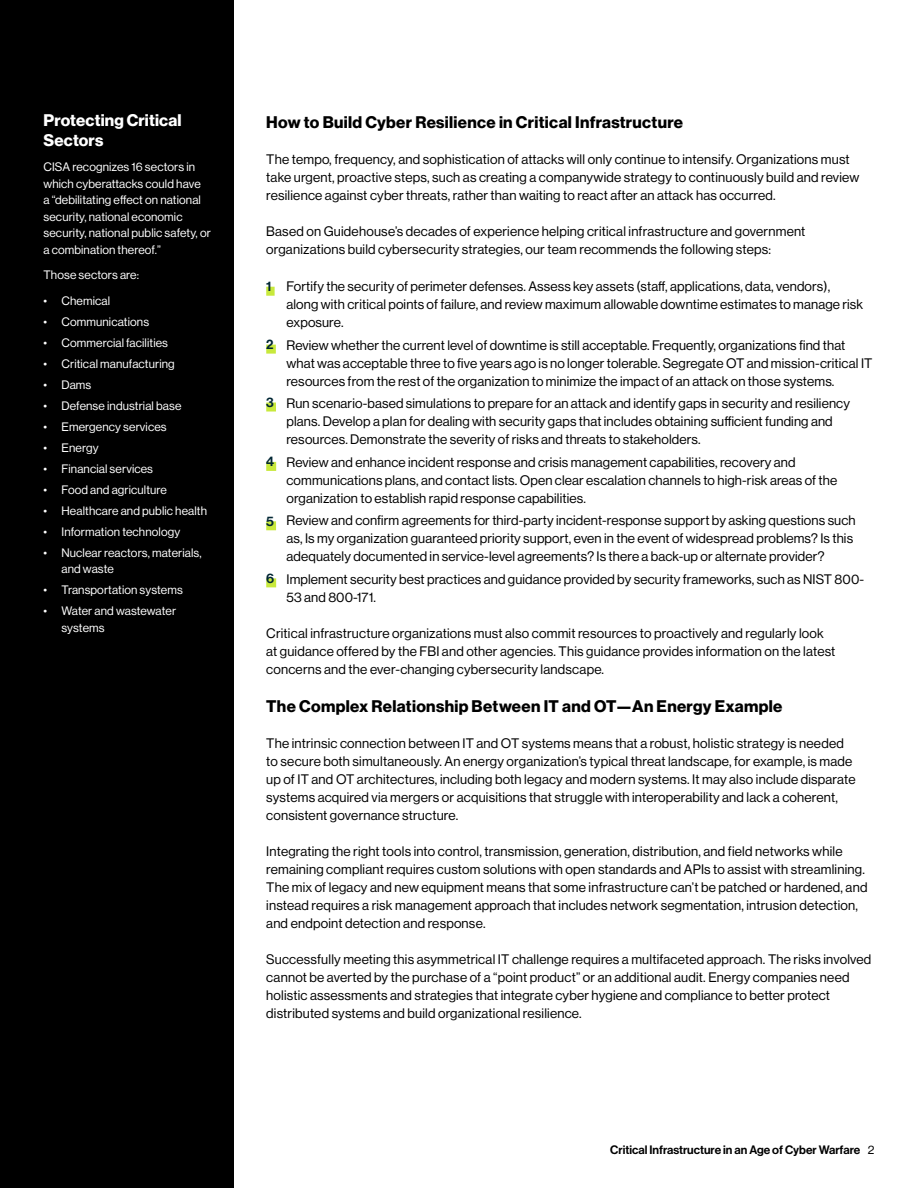
<style>
.page{position:relative;width:918px;height:1188px;background:#fff}
.page>*{position:absolute;margin:0;border:0;box-sizing:border-box;transform-origin:0 0}
.t1{font:16.5px "N Haas Grotesk DS Pro 75 Bd";letter-spacing:.02em;color:#000}
.t2{font:16.5px/19.8px "N Haas Grotesk DS Pro 75 Bd";letter-spacing:.01em;color:#fff}
.t3{font:13.5px/18px "N Haas Grotesk DS Pro 55 Rg";letter-spacing:.01em;color:#000}
.t4{font:13.5px "N Haas Grotesk DS Pro 65 Md";color:#002633}
.t5{font:12px/16.5px "N Haas Grotesk DS Pro 55 Rg";letter-spacing:.01em;color:#fff}
.t6{font:12px "N Haas Grotesk DS Pro 65 Md";color:#000}
.s1{font-family:"N Haas Grotesk DS Pro 55 Rg"}
</style>
<div class="page">
<div style="left:0;top:0;width:233px;height:1188px;background:#000"></div>
<div style="left:266px;top:287px;width:9px;height:9px;background:#c8e93c"></div>
<div style="left:266px;top:345px;width:10px;height:9px;background:#c8e93c"></div>
<div style="left:266px;top:403px;width:10px;height:9px;background:#c8e93c"></div>
<div style="left:266px;top:462px;width:10px;height:9px;background:#c8e93c"></div>
<div style="left:266px;top:521px;width:10px;height:9px;background:#c8e93c"></div>
<div style="left:266px;top:578px;width:10px;height:9px;background:#c8e93c"></div>
<p class="t2" style="left:44px;top:111px;width:140px">Protecting Critical<br>Sectors</p>
<p class="t5" style="left:44px;top:159px;width:169px">CISA recognizes 16 sectors in which cyberattacks could have<br>a “debilitating effect on national security, national economic security, national public safety, or a combination thereof.”</p>
<p class="t5" style="left:44px;top:267px;width:97px">Those sectors are:</p>
<p class="t5" style="left:44px;top:293px;width:68px">• Chemical</p>
<p class="t5" style="left:44px;top:314px;width:107px">• Communications</p>
<p class="t5" style="left:44px;top:335px;width:126px">• Commercial facilities</p>
<p class="t5" style="left:44px;top:356px;width:133px">• Critical manufacturing</p>
<p class="t5" style="left:44px;top:377px;width:49px">• Dams</p>
<p class="t5" style="left:44px;top:398px;width:139px">• Defense industrial base</p>
<p class="t5" style="left:44px;top:419px;width:125px">• Emergency services</p>
<p class="t5" style="left:44px;top:440px;width:57px">• Energy</p>
<p class="t5" style="left:44px;top:461px;width:111px">• Financial services</p>
<p class="t5" style="left:44px;top:482px;width:125px">• Food and agriculture</p>
<p class="t5" style="left:44px;top:503px;width:165px">• Healthcare and public health</p>
<p class="t5" style="left:44px;top:524px;width:138px">• Information technology</p>
<p class="t5" style="left:62px;top:545px;width:142px;text-indent:-18px">• Nuclear reactors, materials, and waste</p>
<p class="t5" style="left:44px;top:582px;width:141px">• Transportation systems</p>
<p class="t5" style="left:62px;top:603px;width:116px;text-indent:-18px">• Water and wastewater systems</p>
<p class="t1" style="left:266px;top:112px;width:418px">How to Build Cyber Resilience in Critical Infrastructure</p>
<p class="t3" style="left:266px;top:150px;width:595px">The tempo, frequency, and sophistication of attacks will only continue to intensify. Organizations must take urgent, proactive steps, such as creating a companywide strategy to continuously build and review resilience against cyber threats, rather than waiting to react after an attack has occurred.</p>
<p class="t3" style="left:266px;top:222px;width:541px">Based on Guidehouse’s decades of experience helping critical infrastructure and government organizations build cybersecurity strategies, our team recommends the following steps:</p>
<p class="t3" style="left:287px;top:278px;width:578px">Fortify the security of perimeter defenses. Assess key assets (staff, applications, data, vendors), along with critical points of failure, and review maximum allowable downtime estimates to manage risk exposure.</p>
<p class="t3" style="left:287px;top:336px;width:587px">Review whether the current level of downtime is still acceptable. Frequently, organizations find that what was acceptable three to five years ago is no longer tolerable. Segregate OT and mission-critical IT resources from the rest of the organization to minimize the impact of an attack on those systems.</p>
<p class="t3" style="left:287px;top:395px;width:565px">Run scenario-based simulations to prepare for an attack and identify gaps in security and resiliency plans. Develop a plan for dealing with security gaps that includes obtaining sufficient funding and resources. Demonstrate the severity of risks and threats to stakeholders.</p>
<p class="t3" style="left:287px;top:453px;width:552px">Review and enhance incident response and crisis management capabilities, recovery and communications plans, and contact lists. Open clear escalation channels to high-risk areas of the organization to establish rapid response capabilities.</p>
<p class="t3" style="left:287px;top:512px;width:571px">Review and confirm agreements for third-party incident-response support by asking questions such as, Is my organization guaranteed priority support, even in the event of widespread problems? Is this adequately documented in service-level agreements? Is there a back-up or alternate provider?</p>
<p class="t3" style="left:287px;top:570px;width:579px">Implement security best practices and guidance provided by security frameworks, such as NIST 800-<br>53 and 800-171.</p>
<p class="t3" style="left:266px;top:624px;width:571px">Critical infrastructure organizations must also commit resources to proactively and regularly look at guidance offered by the FBI and other agencies. This guidance provides information on the latest concerns and the ever-changing cybersecurity landscape.</p>
<p class="t1" style="left:266px;top:696px;width:518px">The Complex Relationship Between IT and OT—An Energy Example</p>
<p class="t3" style="left:266px;top:734px;width:591px">The intrinsic connection between IT and OT systems means that a robust, holistic strategy is needed to secure both simultaneously. An energy organization’s typical threat landscape, for example, is made up of IT and OT architectures, including both legacy and modern systems. It may also include disparate systems acquired via mergers or acquisitions that struggle with interoperability and lack a coherent, consistent governance structure.</p>
<p class="t3" style="left:266px;top:842px;width:603px">Integrating the right tools into control, transmission, generation, distribution, and field networks while remaining compliant requires custom solutions with open standards and APIs to assist with streamlining.<br>The mix of legacy and new equipment means that some infrastructure can’t be patched or hardened, and instead requires a risk management approach that includes network segmentation, intrusion detection, and endpoint detection and response.</p>
<p class="t3" style="left:266px;top:950px;width:607px">Successfully meeting this asymmetrical IT challenge requires a multifaceted approach. The risks involved cannot be averted by the purchase of a “point product” or an additional audit. Energy companies need holistic assessments and strategies that integrate cyber hygiene and compliance to better protect distributed systems and build organizational resilience.</p>
<p class="t4" style="left:266px;top:279px;width:7px">1</p>
<p class="t4" style="left:266px;top:337px;width:9px">2</p>
<p class="t4" style="left:266px;top:394px;width:9px">3</p>
<p class="t4" style="left:266px;top:454px;width:10px">4</p>
<p class="t4" style="left:266px;top:513px;width:9px">5</p>
<p class="t4" style="left:266px;top:570px;width:10px">6</p>
<p class="t6" style="left:610px;top:1143px;width:266px">Critical Infrastructure in an Age of Cyber Warfare <span class="s1">2</span></p>
</div>
